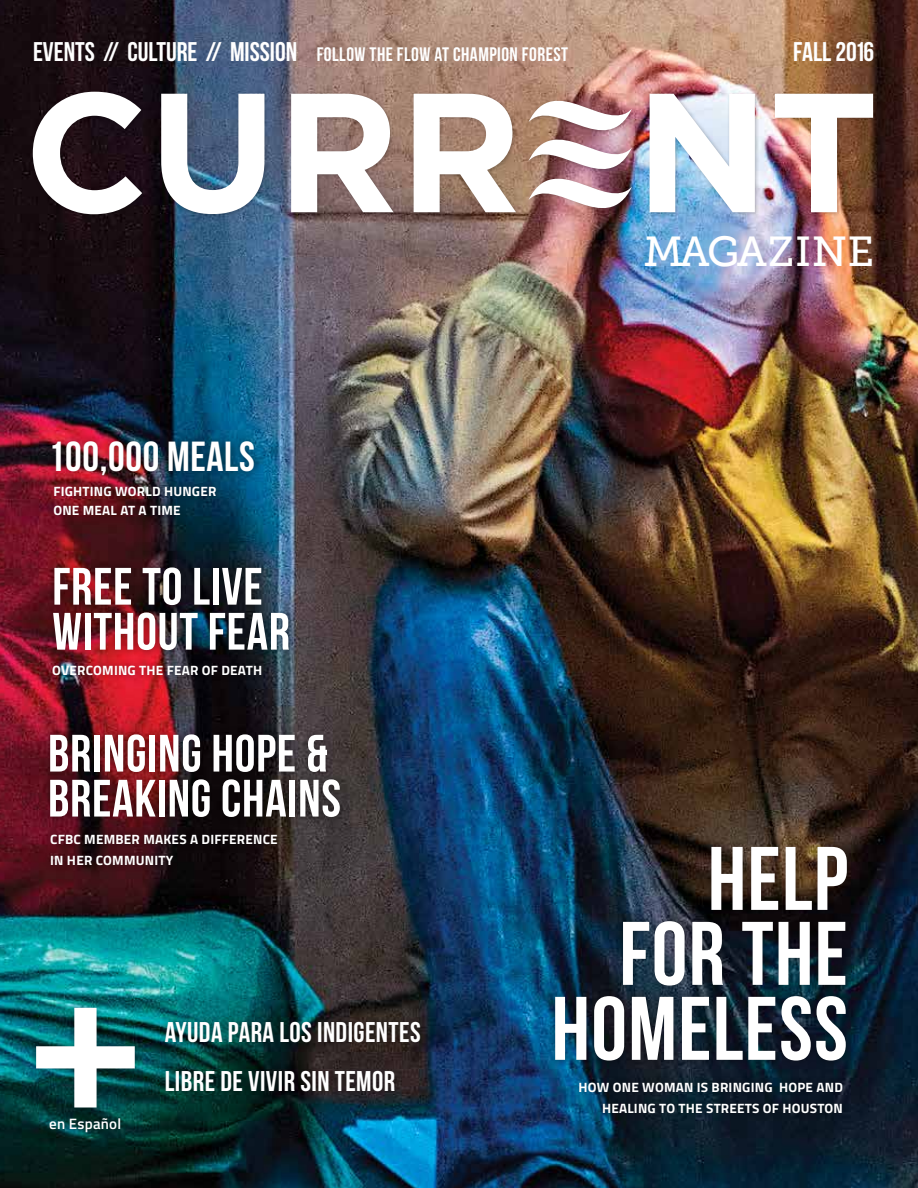
<style>
.page{position:relative;width:918px;height:1188px;background:#fff}
.page>*{position:absolute;margin:0;border:0;box-sizing:border-box;transform-origin:0 0}
.t1{font:285px "Bebas Neue";color:#fff}
.t2{font:90px/75px "Bebas Neue";letter-spacing:.015em;color:#fff;text-align:right}
.t3{font:52.5px/45px "Bebas Neue";letter-spacing:.015em;color:#fff}
.t4{font:42px "Bebas Neue";letter-spacing:.015em;color:#fff}
.t5{font:42px "Museo Slab 500";letter-spacing:.015em;color:#fff}
.t6{font:28.5px/49.7px "Bebas Neue";letter-spacing:.015em;color:#fff}
.t7{font:27px "Bebas Neue";letter-spacing:-.005em;color:#fff}
.t8{font:19.5px "Bebas Neue";letter-spacing:.025em;color:#fff}
.t9{font:600 15px "Titillium Web";letter-spacing:.015em;color:#fff}
.t10{font:700 13.5px/21px "Titillium Web";letter-spacing:.015em;color:#fff}
.s1{font-size:27px}
</style>
<div class="page">
<img style="left:0;top:0;width:918px;height:1188px">
<div style="left:42px;top:726px;width:306px;height:99px;background:#000;opacity:.46"></div>
<div style="left:158px;top:1013px;width:270px;height:37px;background:#000;opacity:.46"></div>
<div style="left:158px;top:1063px;width:245px;height:36px;background:#000;opacity:.46"></div>
<div style="left:46px;top:559px;width:251px;height:100px;background:#000;opacity:.46"></div>
<div style="left:547px;top:838px;width:308px;height:231px;background:#000;opacity:.46"></div>
<div style="left:28px;top:1000px;width:115px;height:116px;background:#000;opacity:.46"></div>
<div style="left:45px;top:433px;width:217px;height:50px;background:#000;opacity:.46"></div>
<div style="left:43px;top:827px;width:242px;height:46px;background:#000;opacity:.46"></div>
<div style="left:45px;top:658px;width:224px;height:25px;background:#000;opacity:.46"></div>
<div style="left:46px;top:478px;width:178px;height:45px;background:#000;opacity:.46"></div>
<div style="left:572px;top:1074px;width:278px;height:46px;background:#000;opacity:.46"></div>
<div style="left:42px;top:1111px;width:86px;height:29px;background:#000;opacity:.46"></div>
<img style="left:28px;top:87px;width:852px;height:134px">
<svg style="left:33px;top:92px;width:109px;height:122px"></svg>
<svg style="left:161px;top:94px;width:103px;height:120px"></svg>
<svg style="left:291px;top:94px;width:103px;height:118px"></svg>
<svg style="left:414px;top:94px;width:102px;height:118px"></svg>
<svg style="left:650px;top:94px;width:105px;height:118px"></svg>
<img style="left:775px;top:94px;width:98px;height:118px">
<img style="left:524px;top:96px;width:114px;height:119px">
<img style="left:529px;top:69px;width:103px;height:171px">
<h3 class="t8" style="left:33px;top:43px;width:537px"><span class="s1">EVENTS // CULTURE // MISSION</span> FOLLOW THE FLOW AT CHAMPION FOREST</h3>
<h3 class="t7" style="left:793px;top:37px;width:83px">FALL 2016</h3>
<h3 class="t4" style="left:48px;top:433px;width:208px">100,000 MEALS</h3>
<p class="t10" style="left:53px;top:480px;width:165px;line-height:19.5px">FIGHTING WORLD HUNGER<br>ONE MEAL AT A TIME</p>
<h3 class="t3" style="left:52px;top:563px;width:239px">FREE TO LIVE<br>WITHOUT FEAR</h3>
<p class="t10" style="left:52px;top:659px;width:211px">OVERCOMING THE FEAR OF DEATH</p>
<h3 class="t3" style="left:48px;top:730px;width:294px">BRINGING HOPE &amp;<br>BREAKING CHAINS</h3>
<p class="t10" style="left:50px;top:828px;width:229px">CFBC MEMBER MAKES A DIFFERENCE<br>IN HER COMMUNITY</p>
<h1 class="t1" style="left:29px;top:902px;width:114px">+</h1>
<p class="t9" style="left:49px;top:1112px;width:74px">en Español</p>
<h3 class="t6" style="left:165px;top:1007px;width:257px">AYUDA PARA LOS INDIGENTES<br>LIBRE DE VIVIR SIN TEMOR</h3>
<h3 class="t5" style="left:644px;top:229px;width:232px">MAGAZINE</h3>
<h2 class="t2" style="left:552px;top:840px;width:298px">HELP<br>FOR THE<br>HOMELESS</h2>
<p class="t10" style="left:579px;top:1076px;width:266px;text-align:right">HOW ONE WOMAN IS BRINGING HOPE AND<br>HEALING TO THE STREETS OF HOUSTON</p>
</div>
